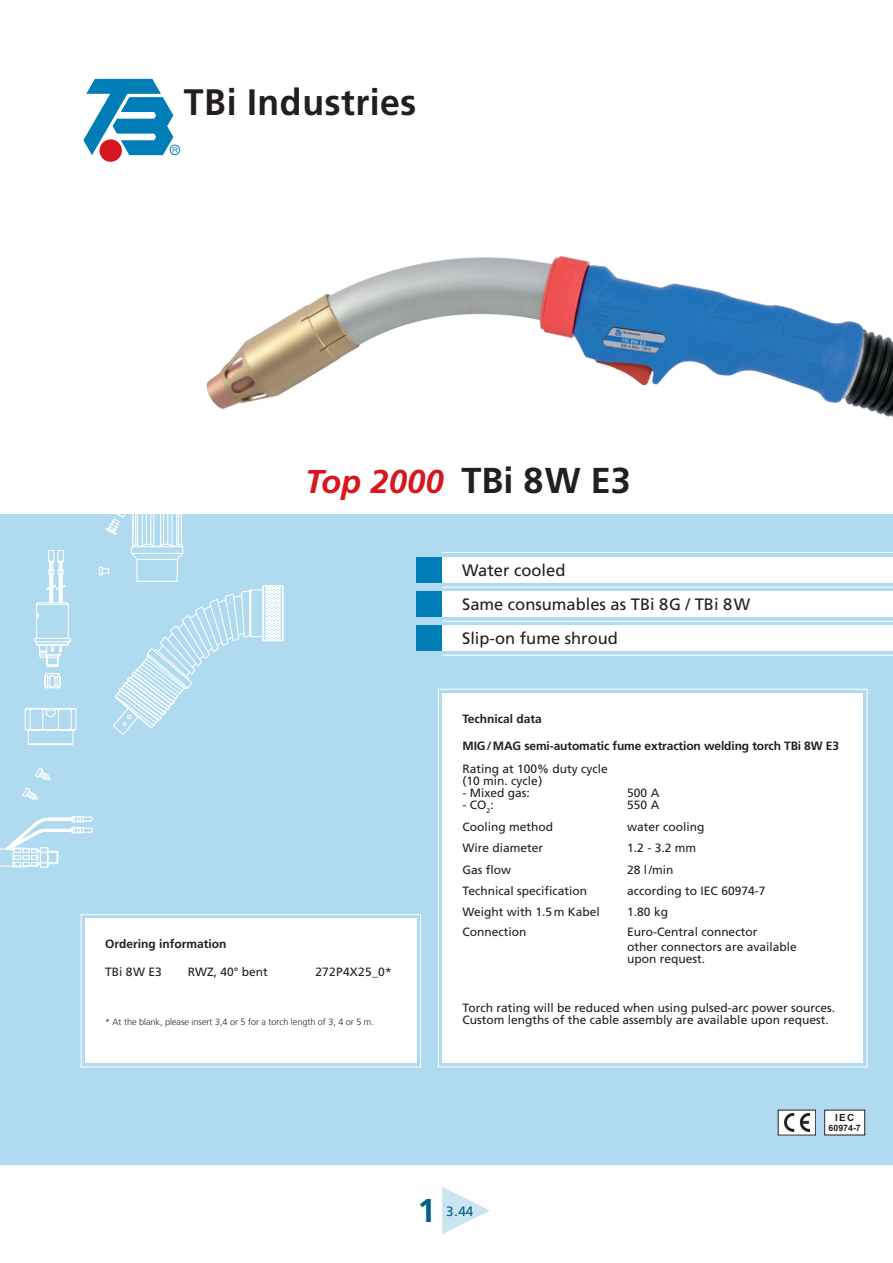
<style>
.page{position:relative;width:893px;height:1263px;background:#fff}
.page>*{position:absolute;margin:0;border:0;box-sizing:border-box;transform-origin:0 0}
.t1{font:700 36.75px "Frutiger";color:#231f20}
.t2{font:700 36px "Frutiger LT Std";color:#231f20}
.t3{font:italic 700 33px "Frutiger LT Std";color:#d7171f}
.t4{font:700 33px "Frutiger LT Std";color:#006089}
.t5{font:16.5px/34px "Frutiger LT Std";color:#231f20}
.t6{font:13.5px "Frutiger LT Std";color:#006089}
.t7{font:12px/12px "Frutiger LT Std";color:#231f20}
.t8{font:700 12px "Frutiger LT Std";letter-spacing:-.01em;color:#231f20}
.t9{font:12px "Frutiger LT Std";letter-spacing:.02em;color:#231f20}
.t10{font:700 9.9px "Arial";color:#231f20}
.t11{font:300 9px "Frutiger";color:#231f20}
.t12{font:700 8.7px "Arial";color:#231f20}
.s1{font-family:"Times New Roman";font-weight:400;font-size:67.5px;color:#cae4f0}
</style>
<div class="page">
<div style="left:0;top:514px;width:893px;height:651px;background:#b0daef"></div>
<svg style="left:24px;top:514px;width:260px;height:231px"></svg>
<svg style="left:0;top:816px;width:93px;height:52px"></svg>
<svg style="left:22px;top:768px;width:29px;height:32px"></svg>
<svg style="left:80px;top:914px;width:341px;height:154px;background:#f9fcfd"></svg>
<svg style="left:438px;top:688px;width:430px;height:380px"></svg>
<div style="left:417px;top:557px;width:476px;height:25px;background:#fff"></div>
<div style="left:417px;top:557px;width:25px;height:25px;background:#007cb6"></div>
<hr style="left:442px;top:552px;width:451px;height:1px;background:#fff">
<div style="left:417px;top:591px;width:476px;height:25px;background:#fff"></div>
<div style="left:417px;top:591px;width:25px;height:25px;background:#007cb6"></div>
<hr style="left:442px;top:587px;width:451px;height:1px;background:#fff">
<div style="left:417px;top:625px;width:476px;height:26px;background:#fff"></div>
<div style="left:417px;top:625px;width:25px;height:26px;background:#007cb6"></div>
<hr style="left:442px;top:621px;width:451px;height:1px;background:#fff">
<hr style="left:442px;top:655px;width:451px;height:1px;background:#fff">
<div style="left:442px;top:693px;width:421px;height:370px;background:#fff"></div>
<img style="left:206px;top:256px;width:687px;height:162px">
<div style="left:778px;top:1110px;width:38px;height:25px;background:#fff"></div>
<img style="left:784px;top:1113px;width:25px;height:18px">
<div style="left:825px;top:1110px;width:40px;height:25px;background:#fff"></div>
<div style="left:824px;top:1110px;width:41px;height:25px;border:1px solid #231f20"></div>
<div style="left:99px;top:139px;width:23px;height:23px;background:#d7171f;border-radius:50%"></div>
<div style="left:170px;top:145px;width:10px;height:10px;border:1px solid #007cb6;border-radius:50%"></div>
<svg style="left:83px;top:79px;width:95px;height:76px"></svg>
<h1 class="t1" style="left:184px;top:81px;width:234px">TBi Industries</h1>
<h3 class="t3" style="left:305px;top:462px;width:140px">Top 2000</h3>
<h2 class="t2" style="left:461px;top:459px;width:171px">TBi 8W E3</h2>
<h3 class="t5" style="left:462px;top:553px;width:290px">Water cooled<br>Same consumables as TBi 8G / TBi 8 W<br>Slip-on fume shroud</h3>
<p class="t8" style="left:105px;top:937px;width:123px">Ordering information</p>
<p class="t7" style="left:105px;top:965px;width:58px">TBi 8W E3</p>
<p class="t7" style="left:188px;top:965px;width:82px">RWZ, 40° bent</p>
<p class="t9" style="left:315px;top:964px;width:78px">272P4X25_0*</p>
<p class="t11" style="left:105px;top:1016px;width:270px">* At the blank, please insert 3,4 or 5 for a torch length of 3, 4 or 5 m.</p>
<p class="t8" style="left:463px;top:711px;width:81px">Technical data</p>
<p class="t8" style="left:463px;top:739px;width:378px">MIG/MAG semi-automatic fume extraction welding torch TBi 8W E3</p>
<p class="t7" style="left:463px;top:763px;width:147px">Rating at 100% duty cycle (10 min. cycle)</p>
<p class="t7" style="left:463px;top:787px;width:69px">- Mixed gas:</p>
<p class="t7" style="left:463px;top:799px;width:33px">- CO<sub>2</sub>:</p>
<p class="t7" style="left:627px;top:787px;width:34px">500 A<br>550 A</p>
<p class="t7" style="left:463px;top:821px;width:92px">Cooling method</p>
<p class="t7" style="left:627px;top:821px;width:79px">water cooling</p>
<p class="t7" style="left:463px;top:842px;width:82px">Wire diameter</p>
<p class="t7" style="left:627px;top:842px;width:70px">1.2 - 3.2 mm</p>
<p class="t7" style="left:463px;top:863px;width:50px">Gas flow</p>
<p class="t7" style="left:627px;top:863px;width:48px">28 l/min</p>
<p class="t7" style="left:463px;top:885px;width:126px">Technical specification</p>
<p class="t7" style="left:627px;top:885px;width:140px">according to IEC 60974-7</p>
<p class="t7" style="left:463px;top:906px;width:139px">Weight with 1.5m Kabel</p>
<p class="t7" style="left:627px;top:906px;width:42px">1.80 kg</p>
<p class="t7" style="left:463px;top:925px;width:65px">Connection</p>
<p class="t7" style="left:627px;top:924px;width:171px;line-height:15px">Euro-Central connector<br>other connectors are available</p>
<p class="t7" style="left:627px;top:952px;width:80px">upon request.</p>
<p class="t7" style="left:463px;top:1002px;width:374px">Torch rating will be reduced when using pulsed-arc power sources.<br>Custom lengths of the cable assembly are available upon request.</p>
<p class="t10" style="left:835px;top:1111px;width:21px">IEC</p>
<p class="t12" style="left:829px;top:1123px;width:34px">60974-7</p>
<h3 class="t4" style="left:418px;top:1191px;width:83px">1<span class="s1">►</span></h3>
<p class="t6" style="left:446px;top:1203px;width:29px">3.44</p>
</div>
